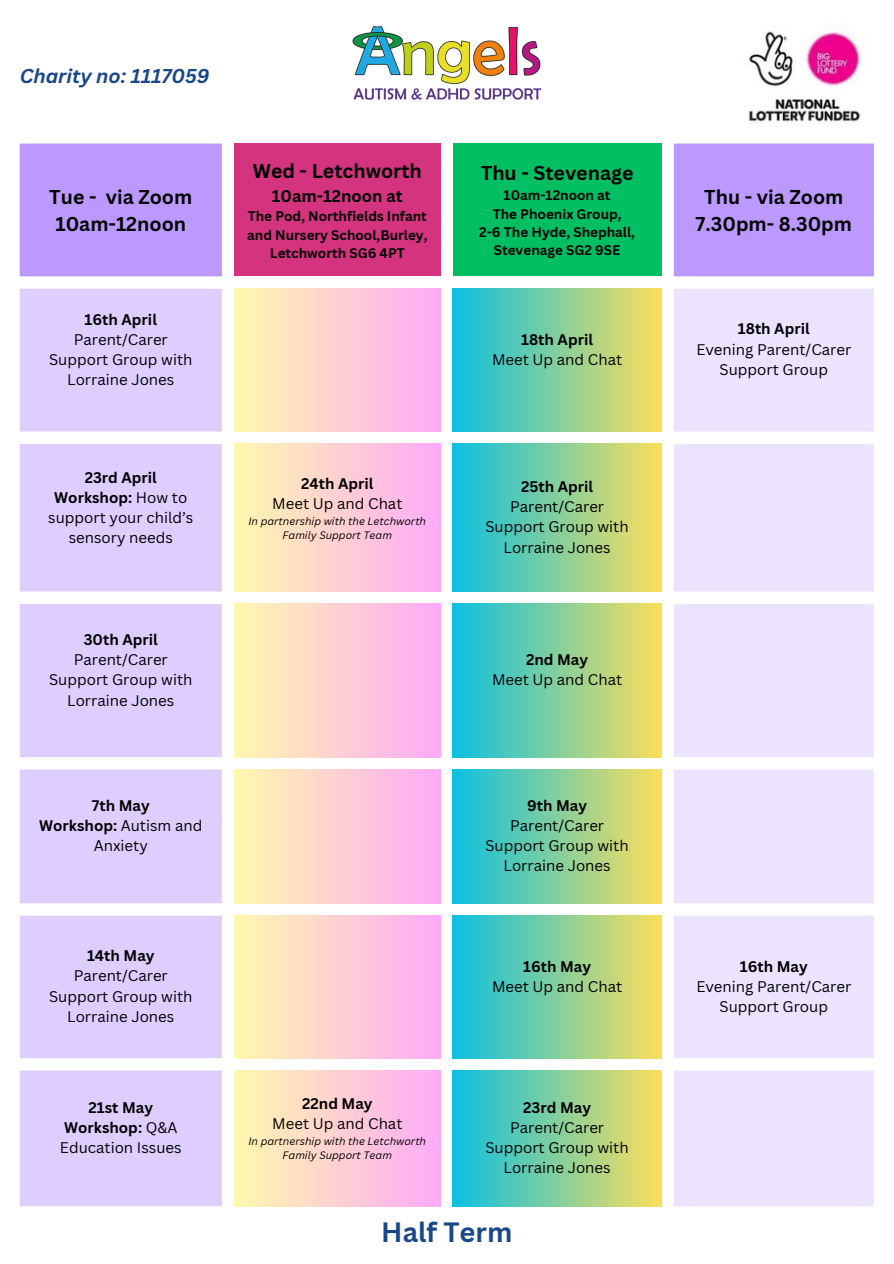
<style>
.page{position:relative;width:894px;height:1264px;background:#fff}
.page>*{position:absolute;margin:0;border:0;box-sizing:border-box;transform-origin:0 0}
.t1{font:700 27.15px "Canva Sans";color:#1a4789}
.t2{font:700 19.5px "Canva Sans";color:#000}
.t3{font:italic 700 19.5px "Canva Sans";color:#1a4789}
.t4{font:700 16.5px "Canva Sans";color:#000}
.t5{font:15px/20.1px "Canva Sans";color:#000;text-align:center}
.t6{font:700 15px "Canva Sans";color:#000}
.t7{font:700 13.5px/18.5px "Canva Sans";color:#000;text-align:center}
.t8{font:italic 10.5px/14px "Canva Sans";color:#000;text-align:center}
.s1{font-weight:700}
</style>
<div class="page">
<svg style="left:20px;top:143px;width:853px;height:133px;background:#bfa0fd"></svg>
<div style="left:234px;top:143px;width:206px;height:133px;background:#d3337f"></div>
<div style="left:452px;top:143px;width:209px;height:133px;background:#00bf63"></div>
<svg style="left:20px;top:289px;width:202px;height:917px;background:#e0d0ff"></svg>
<svg style="left:674px;top:289px;width:199px;height:917px;background:#ede4ff"></svg>
<div style="left:234px;top:289px;width:206px;height:142px;background:linear-gradient(to right,#fff7ad,#ffaaf7)"></div>
<div style="left:452px;top:289px;width:209px;height:142px;background:linear-gradient(to right,#0ac0e0,#fcde5b)"></div>
<div style="left:234px;top:444px;width:206px;height:147px;background:linear-gradient(to right,#fff7ad,#ffaaf7)"></div>
<div style="left:452px;top:444px;width:209px;height:147px;background:linear-gradient(to right,#0ac0e0,#fcde5b)"></div>
<div style="left:234px;top:604px;width:206px;height:153px;background:linear-gradient(to right,#fff7ad,#ffaaf7)"></div>
<div style="left:452px;top:604px;width:209px;height:153px;background:linear-gradient(to right,#0ac0e0,#fcde5b)"></div>
<div style="left:234px;top:769px;width:206px;height:134px;background:linear-gradient(to right,#fff7ad,#ffaaf7)"></div>
<div style="left:452px;top:769px;width:209px;height:134px;background:linear-gradient(to right,#0ac0e0,#fcde5b)"></div>
<div style="left:234px;top:915px;width:206px;height:143px;background:linear-gradient(to right,#fff7ad,#ffaaf7)"></div>
<div style="left:452px;top:915px;width:209px;height:143px;background:linear-gradient(to right,#0ac0e0,#fcde5b)"></div>
<div style="left:234px;top:1070px;width:206px;height:136px;background:linear-gradient(to right,#fff7ad,#ffaaf7)"></div>
<div style="left:452px;top:1070px;width:209px;height:136px;background:linear-gradient(to right,#0ac0e0,#fcde5b)"></div>
<img style="left:352px;top:26px;width:190px;height:119px">
<img style="left:748px;top:31px;width:113px;height:91px">
<p class="t3" style="left:20px;top:62px;width:191px">Charity no: 1117059</p>
<p class="t2" style="left:49px;top:183px;width:144px">Tue - via Zoom</p>
<p class="t2" style="left:55px;top:210px;width:132px">10am-12noon</p>
<p class="t6" style="left:85px;top:309px;width:74px">16th April</p>
<p class="t5" style="left:74px;top:329px;width:96px">Parent/Carer</p>
<p class="t5" style="left:49px;top:349px;width:145px">Support Group with<br>Lorraine Jones</p>
<p class="t6" style="left:85px;top:466px;width:74px">23rd April</p>
<p class="t5" style="left:48px;top:487px;width:147px"><span class="s1">Workshop:</span> How to support your child’s sensory needs</p>
<p class="t6" style="left:84px;top:629px;width:75px">30th April</p>
<p class="t5" style="left:74px;top:649px;width:96px">Parent/Carer</p>
<p class="t5" style="left:49px;top:669px;width:145px">Support Group with<br>Lorraine Jones</p>
<p class="t6" style="left:92px;top:794px;width:59px">7th May</p>
<p class="t5" style="left:39px;top:815px;width:164px"><span class="s1">Workshop:</span> Autism and<br>Anxiety</p>
<p class="t6" style="left:87px;top:945px;width:69px">14th May</p>
<p class="t5" style="left:74px;top:965px;width:96px">Parent/Carer</p>
<p class="t5" style="left:49px;top:985px;width:145px">Support Group with<br>Lorraine Jones</p>
<p class="t6" style="left:88px;top:1096px;width:66px">21st May</p>
<p class="t5" style="left:60px;top:1116px;width:123px;text-align:left"><span class="s1">Workshop:</span> Q&amp;A<br>Education Issues</p>
<p class="t2" style="left:253px;top:157px;width:171px">Wed - Letchworth</p>
<p class="t4" style="left:272px;top:184px;width:132px">10am-12noon at</p>
<p class="t7" style="left:247px;top:207px;width:182px">The Pod, Northfields Infant and Nursery School,Burley,<br>Letchworth SG6 4PT</p>
<p class="t6" style="left:301px;top:472px;width:74px">24th April</p>
<p class="t5" style="left:272px;top:493px;width:132px">Meet Up and Chat</p>
<p class="t8" style="left:248px;top:513px;width:179px">In partnership with the Letchworth<br>Family Support Team</p>
<p class="t6" style="left:302px;top:1093px;width:72px">22nd May</p>
<p class="t5" style="left:272px;top:1113px;width:132px">Meet Up and Chat</p>
<p class="t8" style="left:248px;top:1133px;width:179px">In partnership with the Letchworth<br>Family Support Team</p>
<p class="t2" style="left:480px;top:159px;width:154px">Thu - Stevenage</p>
<p class="t7" style="left:503px;top:186px;width:108px">10am-12noon at</p>
<p class="t7" style="left:492px;top:204px;width:130px">The Phoenix Group,</p>
<p class="t7" style="left:479px;top:222px;width:157px">2-6 The Hyde, Shephall,<br>Stevenage SG2 9SE</p>
<p class="t6" style="left:521px;top:329px;width:73px">18th April</p>
<p class="t5" style="left:492px;top:349px;width:132px">Meet Up and Chat</p>
<p class="t6" style="left:521px;top:476px;width:74px">25th April</p>
<p class="t5" style="left:510px;top:496px;width:96px">Parent/Carer</p>
<p class="t5" style="left:485px;top:516px;width:145px">Support Group with<br>Lorraine Jones</p>
<p class="t6" style="left:526px;top:649px;width:63px">2nd May</p>
<p class="t5" style="left:492px;top:669px;width:132px">Meet Up and Chat</p>
<p class="t6" style="left:527px;top:794px;width:61px">9th May</p>
<p class="t5" style="left:510px;top:815px;width:96px">Parent/Carer</p>
<p class="t5" style="left:485px;top:835px;width:145px">Support Group with<br>Lorraine Jones</p>
<p class="t6" style="left:523px;top:955px;width:69px">16th May</p>
<p class="t5" style="left:492px;top:976px;width:132px">Meet Up and Chat</p>
<p class="t6" style="left:523px;top:1096px;width:69px">23rd May</p>
<p class="t5" style="left:510px;top:1116px;width:96px">Parent/Carer</p>
<p class="t5" style="left:485px;top:1137px;width:145px">Support Group with<br>Lorraine Jones</p>
<h1 class="t1" style="left:381px;top:1212px;width:133px">Half Term</h1>
<p class="t2" style="left:704px;top:183px;width:141px">Thu - via Zoom</p>
<p class="t2" style="left:695px;top:210px;width:158px">7.30pm- 8.30pm</p>
<p class="t6" style="left:737px;top:318px;width:73px">18th April</p>
<p class="t5" style="left:696px;top:338px;width:156px">Evening Parent/Carer</p>
<p class="t5" style="left:719px;top:359px;width:110px">Support Group</p>
<p class="t6" style="left:739px;top:955px;width:69px">16th May</p>
<p class="t5" style="left:696px;top:976px;width:156px">Evening Parent/Carer<br>Support Group</p>
</div>
